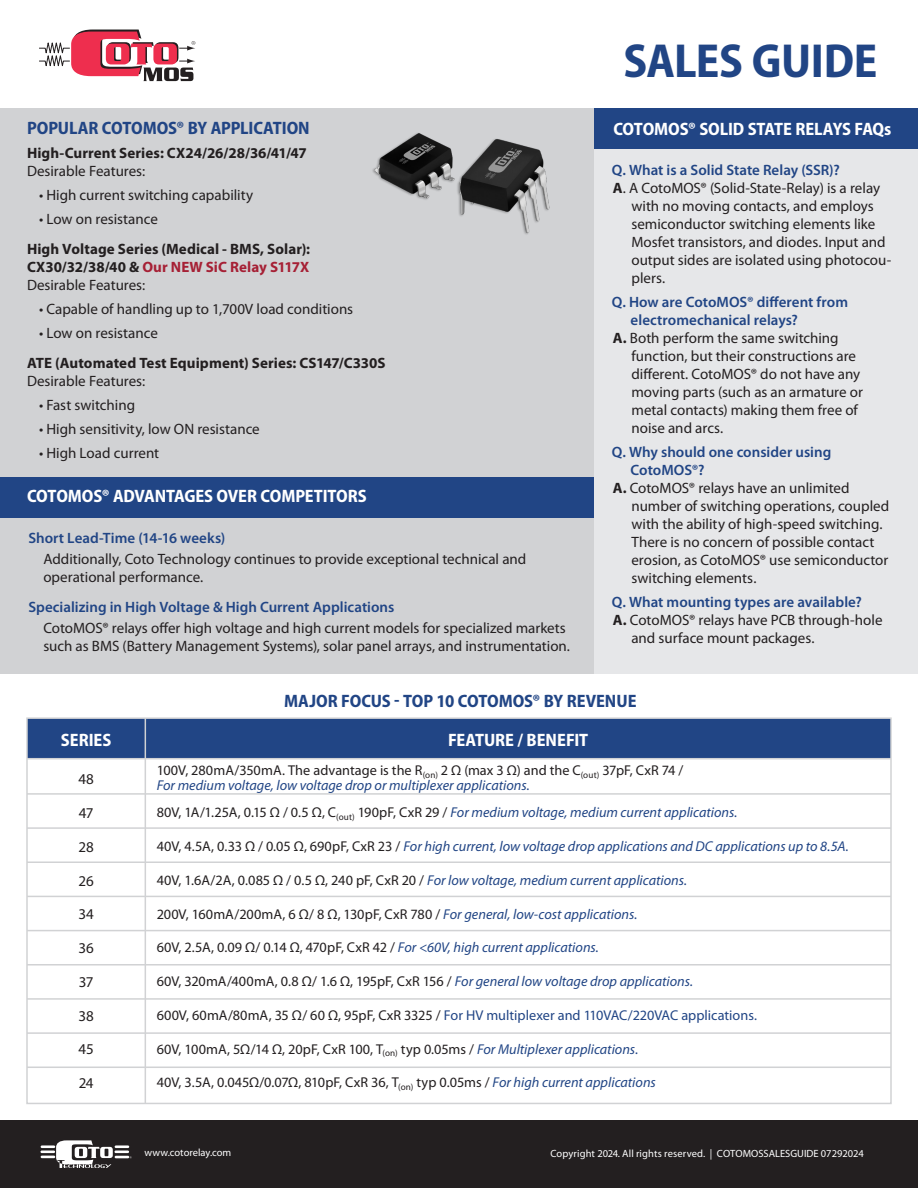
<style>
.page{position:relative;width:918px;height:1188px;background:#fff}
.page>*{position:absolute;margin:0;border:0;box-sizing:border-box;transform-origin:0 0}
.t1{font:700 semi-condensed 48px "Myriad Pro";letter-spacing:-.01em;color:#214585}
.t2{font:700 semi-condensed 18px "Myriad Pro";letter-spacing:-.005em;color:#fff}
.t3{font:700 semi-condensed 18px "Myriad Pro";letter-spacing:-.005em;color:#214585}
.t4{font:15px/18px "Myriad Pro";color:#231f20}
.t5{font:600 15px "Myriad Pro";color:#214585}
.t6{font:700 15px/18px "Myriad Pro";letter-spacing:.005em;color:#231f20;text-align:justify}
.t7{font:14.25px/15px "Myriad Pro";color:#231f20}
.t8{font:italic 14.25px "Myriad Pro";color:#214585}
.t9{font:14.25px "Myriad Pro";color:#214585}
.t10{font:10.5px "Myriad Pro";color:#fff}
.s1{color:#a62035}
.s2{font-weight:400}
.s3{font-weight:700}
.s4{font-style:italic;color:#214585}
.s5{font-style:normal;color:#231f20}
.s6{color:#231f20}
</style>
<div class="page">
<div style="left:27px;top:718px;width:864px;height:41px;background:#214585"></div>
<div style="left:0;top:108px;width:594px;height:566px;background:#d1d2d4"></div>
<div style="left:594px;top:108px;width:324px;height:566px;background:#e6e7e9"></div>
<div style="left:0;top:1120px;width:918px;height:68px;background:#231f20"></div>
<svg style="left:40px;top:1140px;width:92px;height:28px"></svg>
<div style="left:0;top:477px;width:594px;height:41px;background:#214585"></div>
<div style="left:594px;top:108px;width:324px;height:41px;background:#214585"></div>
<svg style="left:39px;top:30px;width:156px;height:51px"></svg>
<div style="left:26px;top:717px;width:866px;height:387px;border:2px solid #d1d2d4"></div>
<hr style="left:27px;top:896px;width:864px;height:1px;background:#d1d2d4">
<hr style="left:27px;top:930px;width:864px;height:1px;background:#d1d2d4">
<hr style="left:27px;top:964px;width:864px;height:2px;background:#d1d2d4">
<hr style="left:27px;top:998px;width:864px;height:2px;background:#d1d2d4">
<hr style="left:27px;top:1032px;width:864px;height:2px;background:#d1d2d4">
<hr style="left:27px;top:1067px;width:864px;height:1px;background:#d1d2d4">
<hr style="left:27px;top:862px;width:864px;height:1px;background:#d1d2d4">
<hr style="left:27px;top:827px;width:864px;height:2px;background:#d1d2d4">
<hr style="left:27px;top:793px;width:864px;height:2px;background:#d1d2d4">
<hr style="left:27px;top:758px;width:864px;height:1px;background:#d1d2d4">
<hr style="left:145px;top:718px;width:1px;height:385px;background:#d1d2d4">
<img style="left:372px;top:133px;width:178px;height:101px">
<p class="t3" style="left:27px;top:118px;width:284px">POPULAR COTOMOS® BY APPLICATION</p>
<p class="t6" style="left:27px;top:144px;width:281px">High-Current Series: CX24/26/28/36/41/47</p>
<p class="t4" style="left:27px;top:162px;width:120px">Desirable Features:</p>
<p class="t4" style="left:39px;top:186px;width:216px">• High current switching capability</p>
<p class="t4" style="left:39px;top:210px;width:120px">• Low on resistance</p>
<p class="t6" style="left:27px;top:240px;width:285px">High Voltage Series (Medical - BMS, Solar):<br>CX30/32/38/40 &amp; <span class="s1">Our NEW SiC Relay S117X </span><span class="s2">Desirable Features:</span></p>
<p class="t4" style="left:39px;top:300px;width:316px">• Capable of handling up to 1,700V load conditions</p>
<p class="t4" style="left:39px;top:324px;width:120px">• Low on resistance</p>
<p class="t6" style="left:27px;top:354px;width:360px">ATE (Automated Test Equipment) Series: CS147/C330S</p>
<p class="t4" style="left:27px;top:372px;width:120px">Desirable Features:</p>
<p class="t4" style="left:39px;top:396px;width:98px">• Fast switching</p>
<p class="t4" style="left:39px;top:420px;width:222px">• High sensitivity, low ON resistance</p>
<p class="t4" style="left:39px;top:444px;width:122px">• High Load current</p>
<p class="t2" style="left:27px;top:486px;width:341px">COTOMOS® ADVANTAGES OVER COMPETITORS</p>
<p class="t5" style="left:28px;top:530px;width:199px">Short Lead-Time (14-16 weeks)</p>
<p class="t4" style="left:43px;top:550px;width:485px">Additionally, Coto Technology continues to provide exceptional technical and operational performance.</p>
<p class="t5" style="left:28px;top:599px;width:368px">Specializing in High Voltage &amp; High Current Applications</p>
<p class="t4" style="left:43px;top:619px;width:528px">CotoMOS® relays offer high voltage and high current models for specialized markets such as BMS (Battery Management Systems), solar panel arrays, and instrumentation.</p>
<h1 class="t1" style="left:623px;top:35px;width:256px">SALES GUIDE</h1>
<p class="t2" style="left:613px;top:119px;width:280px">COTOMOS® SOLID STATE RELAYS FAQs</p>
<p class="t5" style="left:612px;top:162px;width:229px">Q. What is a Solid State Relay (SSR)?</p>
<p class="t4" style="left:613px;top:180px;width:269px"><span class="s3">A</span>. A CotoMOS® (Solid-State-Relay) is a relay</p>
<p class="t4" style="left:631px;top:198px;width:244px">with no moving contacts, and employs</p>
<p class="t4" style="left:631px;top:216px;width:245px">semiconductor switching elements like</p>
<p class="t4" style="left:631px;top:234px;width:256px">Mosfet transistors, and diodes. Input and</p>
<p class="t4" style="left:631px;top:252px;width:261px">output sides are isolated using photocou-</p>
<p class="t4" style="left:631px;top:270px;width:35px">plers.</p>
<p class="t5" style="left:612px;top:294px;width:238px">Q. How are CotoMOS® different from</p>
<p class="t5" style="left:631px;top:312px;width:169px">electromechanical relays?</p>
<p class="t4" style="left:613px;top:330px;width:228px"><span class="s3">A.</span> Both perform the same switching</p>
<p class="t4" style="left:631px;top:348px;width:226px">function, but their constructions are</p>
<p class="t4" style="left:631px;top:366px;width:230px">different. CotoMOS® do not have any</p>
<p class="t4" style="left:631px;top:384px;width:233px">moving parts (such as an armature or</p>
<p class="t4" style="left:631px;top:402px;width:228px">metal contacts) making them free of</p>
<p class="t4" style="left:631px;top:420px;width:93px">noise and arcs.</p>
<p class="t5" style="left:612px;top:444px;width:221px">Q. Why should one consider using</p>
<p class="t5" style="left:631px;top:462px;width:76px">CotoMOS®?</p>
<p class="t4" style="left:613px;top:480px;width:239px"><span class="s3">A.</span> CotoMOS® relays have an unlimited</p>
<p class="t4" style="left:631px;top:498px;width:260px">number of switching operations, coupled</p>
<p class="t4" style="left:631px;top:516px;width:253px">with the ability of high-speed switching.</p>
<p class="t4" style="left:631px;top:534px;width:245px">There is no concern of possible contact</p>
<p class="t4" style="left:631px;top:552px;width:259px">erosion, as CotoMOS® use semiconductor</p>
<p class="t4" style="left:631px;top:570px;width:127px">switching elements.</p>
<p class="t5" style="left:612px;top:594px;width:251px">Q. What mounting types are available?</p>
<p class="t4" style="left:613px;top:612px;width:271px"><span class="s3">A.</span> CotoMOS® relays have PCB through-hole</p>
<p class="t4" style="left:631px;top:630px;width:185px">and surface mount packages.</p>
<p class="t3" style="left:284px;top:691px;width:354px">MAJOR FOCUS TOP 10 COTOMOS® BY REVENUE</p>
<p class="t2" style="left:61px;top:730px;width:52px">SERIES</p>
<p class="t2" style="left:448px;top:730px;width:142px">FEATURE / BENEFIT</p>
<p class="t4" style="left:78px;top:771px;width:17px">48</p>
<p class="t4" style="left:79px;top:804px;width:16px">47</p>
<p class="t4" style="left:79px;top:838px;width:17px">28</p>
<p class="t4" style="left:79px;top:872px;width:17px">26</p>
<p class="t4" style="left:78px;top:906px;width:17px">34</p>
<p class="t4" style="left:79px;top:939px;width:17px">36</p>
<p class="t4" style="left:79px;top:973px;width:16px">37</p>
<p class="t4" style="left:79px;top:1007px;width:17px">38</p>
<p class="t4" style="left:79px;top:1041px;width:17px">45</p>
<p class="t4" style="left:79px;top:1074px;width:16px">24</p>
<p class="t7" style="left:157px;top:763px;width:528px">100V, 280mA/350mA. The advantage is the R<sub>(on)</sub> 2 Ω (max 3 Ω) and the C<sub>(out)</sub> 37pF, CxR 74 /<br><span class="s4">For medium voltage, low voltage drop or multiplexer applications.</span></p>
<p class="t8" style="left:157px;top:805px;width:582px"><span class="s5">80V, 1A/1.25A, 0.15 Ω / 0.5 Ω, C</span><sub>(out)</sub> <span class="s5">190pF, CxR 29 /</span> For medium voltage, medium current applications.</p>
<p class="t8" style="left:157px;top:839px;width:694px"><span class="s5">40V, 4.5A, 0.33 Ω / 0.05 Ω, 690pF, CxR 23 /</span> For high current, low voltage drop applications and DC applications up to 8.5A.</p>
<p class="t8" style="left:157px;top:872px;width:532px"><span class="s5">40V, 1.6A/2A, 0.085 Ω / 0.5 Ω, 240 pF, CxR 20 /</span> For low voltage, medium current applications.</p>
<p class="t7" style="left:157px;top:907px;width:482px">200V, 160mA/200mA, 6 Ω/ 8 Ω, 130pF, CxR 780 / <span class="s4">For general, low-cost applications.</span></p>
<p class="t7" style="left:157px;top:940px;width:444px">60V, 2.5A, 0.09 Ω/ 0.14 Ω, 470pF, CxR 42 / <span class="s4">For &lt;60V, high current applications.</span></p>
<p class="t7" style="left:157px;top:974px;width:538px">60V, 320mA/400mA, 0.8 Ω/ 1.6 Ω, 195pF, CxR 156 / <span class="s4">For general low voltage drop applications.</span></p>
<p class="t9" style="left:157px;top:1007px;width:602px"><span class="s6">600V, 60mA/80mA, 35 Ω/ 60 Ω, 95pF, CxR 3325 /</span> For HV multiplexer and 110VAC/220VAC applications.</p>
<p class="t7" style="left:157px;top:1042px;width:483px">60V, 100mA, 5Ω/14 Ω, 20pF, CxR 100, T<sub>(on)</sub> typ 0.05ms / <span class="s4">For Multiplexer applications.</span></p>
<p class="t7" style="left:157px;top:1075px;width:501px">40V, 3.5A, 0.045Ω/0.07Ω, 810pF, CxR 36, T<sub>(on)</sub> typ 0.05ms / <span class="s4">For high current applications</span></p>
<p class="t10" style="left:145px;top:1147px;width:88px">www.cotorelay.com</p>
<p class="t10" style="left:550px;top:1148px;width:315px">Copyright 2024. All rights reserved. | COTOMOSSALESGUIDE 07292024</p>
</div>
